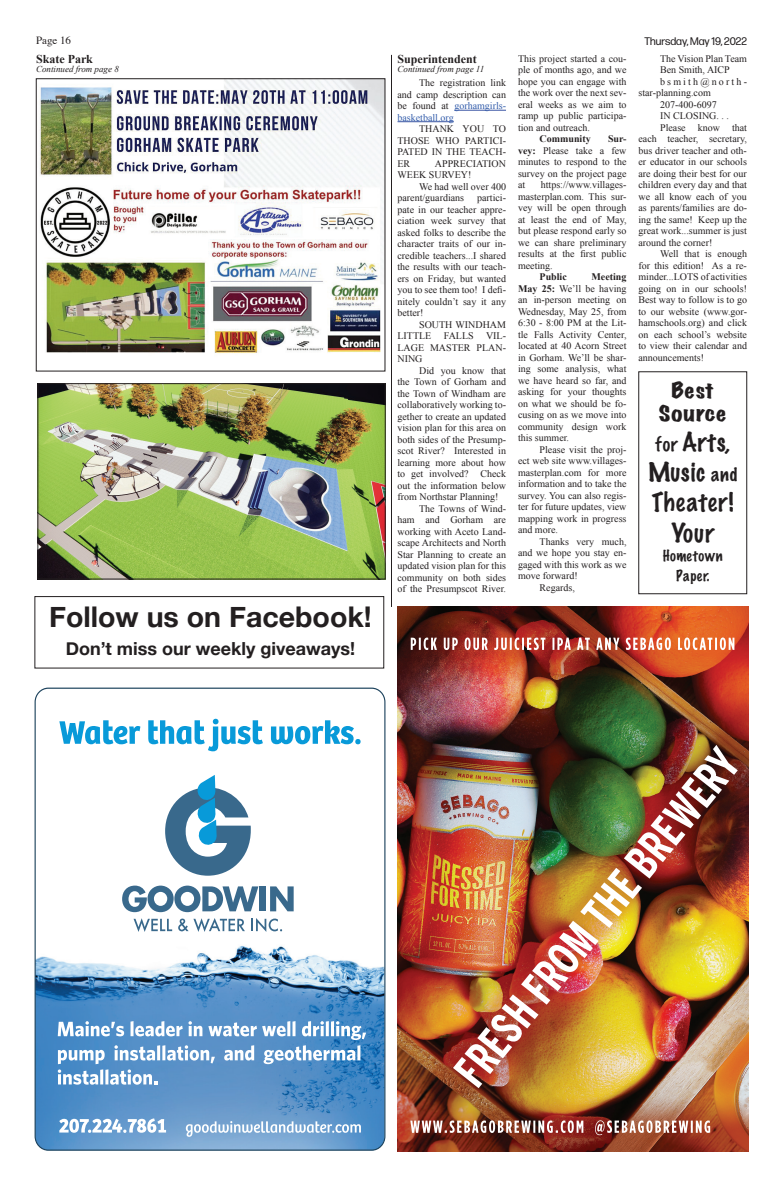
<style>
.page{position:relative;width:783px;height:1188px;background:#fff}
.page>*{position:absolute;margin:0;border:0;box-sizing:border-box;transform-origin:0 0}
.t1{font:700 28.5px "Helvetica Neue";color:#231f20}
.t2{font:100 24px/30.3px "Marker Felt";letter-spacing:.03em;color:#231f20;text-align:center}
.t3{font:expanded 19.8px/23px "Marker Felt";letter-spacing:.04em;color:#231f20;text-align:center;scale:1.14 1}
.t4{font:700 18px "Helvetica Neue";color:#231f20}
.t5{font:100 14px/20px "Marker Felt";letter-spacing:.045em;color:#231f20;text-align:center}
.t6{font:700 12px "Times New Roman";color:#231f20}
.t7{font:11px "Forma DJR Deck";color:#231f20}
.t8{font:11px "Times";color:#231f20}
.t9{font:10px/11.5px "Times New Roman";color:#231f20;text-align:justify}
.t10{font:700 10px "Times New Roman";color:#231f20}
.t11{font:10px "Times New Roman";letter-spacing:.215em;color:#231f20}
.t12{font:italic 9px "Times New Roman";color:#231f20}
.s1{color:#325caa}
.s2{font-weight:700}
.s3{font-size:18px}
</style>
<div class="page">
<svg style="left:35px;top:688px;width:350px;height:463px"></svg>
<img style="left:398px;top:607px;width:350px;height:545px">
<img style="left:424px;top:637px;width:238px;height:13px">
<img style="left:665px;top:637px;width:69px;height:13px">
<img style="left:481px;top:1120px;width:172px;height:15px">
<img style="left:672px;top:1121px;width:38px;height:12px">
<img style="left:477px;top:745px;width:261px;height:313px">
<hr style="left:454px;top:110px;width:52px;height:1px;background:#3853a3">
<hr style="left:398px;top:121px;width:56px;height:1px;background:#3853a3">
<hr style="left:391px;top:55px;width:1px;height:552px;background:#231f20">
<div style="left:638px;top:372px;width:109px;height:222px;border:1px solid #231f20"></div>
<img style="left:40px;top:385px;width:344px;height:192px">
<div style="left:38px;top:383px;width:348px;height:196px;border:1px solid #231f20"></div>
<img style="left:40px;top:80px;width:343px;height:274px">
<div style="left:36px;top:78px;width:349px;height:293px;border:1px solid #231f20"></div>
<div style="left:35px;top:596px;width:349px;height:72px;border:1px solid #231f20"></div>
<p class="t8" style="left:36px;top:30px;width:37px">Page 16</p>
<p class="t7" style="left:645px;top:34px;width:104px">Thursday, May 19, 2022</p>
<p class="t9" style="left:398px;top:77px;width:110px;text-indent:22px">The registration link and camp description can be found at <span class="s1">gorhamgirls&shy;basketball.org</span></p>
<p class="t9" style="left:398px;top:123px;width:110px;text-indent:22px">THANK YOU TO THOSE WHO PARTICI-PATED IN THE TEACH-ER</p>
<p class="t9" style="left:518px;top:53px;width:110px">This project started a cou&shy;ple of months ago, and we hope you can engage with the work over the next sev&shy;eral weeks as we aim to ramp up public participa&shy;tion and outreach.</p>
<p class="t10" style="left:540px;top:132px;width:53px">Community</p>
<p class="t9" style="left:660px;top:53px;width:88px">The Vision Plan Team</p>
<p class="t9" style="left:660px;top:64px;width:71px">Ben Smith, AICP</p>
<p class="t11" style="left:660px;top:75px;width:88px">bsmith@north-</p>
<p class="t9" style="left:639px;top:87px;width:74px">star-planning.com</p>
<p class="t9" style="left:660px;top:99px;width:58px">207-400-6097</p>
<p class="t9" style="left:660px;top:110px;width:70px">IN CLOSING. . .</p>
<p class="t9" style="left:660px;top:122px;width:88px">Please know that</p>
<p class="t9" style="left:639px;top:133px;width:110px">each teacher, secretary,</p>
<p class="t9" style="left:639px;top:145px;width:110px">bus driver teacher and oth-</p>
<p class="t9" style="left:639px;top:156px;width:110px">er educator in our schools</p>
<p class="t9" style="left:639px;top:168px;width:110px">are doing their best for our</p>
<p class="t9" style="left:639px;top:179px;width:110px">children every day and that</p>
<p class="t9" style="left:639px;top:191px;width:110px">we all know each of you</p>
<p class="t9" style="left:639px;top:202px;width:110px">as parents/families are do-</p>
<p class="t9" style="left:639px;top:214px;width:110px">ing the same! Keep up the</p>
<p class="t9" style="left:639px;top:225px;width:110px">great work...summer is just</p>
<p class="t9" style="left:639px;top:237px;width:75px">around the corner!</p>
<p class="t9" style="left:660px;top:248px;width:88px">Well that is enough</p>
<p class="t9" style="left:639px;top:260px;width:110px">for this edition! As a re-</p>
<p class="t9" style="left:639px;top:271px;width:110px">minder...LOTS of activities</p>
<p class="t9" style="left:639px;top:283px;width:110px">going on in our schools!</p>
<p class="t9" style="left:639px;top:294px;width:110px">Best way to follow is to go</p>
<p class="t9" style="left:639px;top:306px;width:110px">to our website (www.gor-</p>
<p class="t9" style="left:639px;top:317px;width:110px">hamschools.org) and click</p>
<p class="t9" style="left:639px;top:329px;width:110px">on each school’s website</p>
<p class="t9" style="left:639px;top:340px;width:110px">to view their calendar and</p>
<p class="t9" style="left:639px;top:352px;width:67px">announcements!</p>
<p class="t6" style="left:398px;top:51px;width:81px">Superintendent</p>
<p class="t12" style="left:398px;top:63px;width:88px">Continued from page 11</p>
<p class="t6" style="left:36px;top:51px;width:59px">Skate Park</p>
<p class="t12" style="left:36px;top:63px;width:84px">Continued from page 8</p>
<p class="t9" style="left:518px;top:133px;width:110px;text-indent:90px"><span class="s2">Sur&shy;vey:</span> Please take a few minutes to respond to the survey on the project page at</p>
<p class="t9" style="left:398px;top:157px;width:110px;text-indent:37px">APPRECIATION<br>WEEK SURVEY!</p>
<p class="t9" style="left:398px;top:180px;width:110px;text-indent:22px">We had well over 400 parent/guardians</p>
<p class="t9" style="left:518px;top:179px;width:110px;text-indent:23px">https://www.villages&shy;masterplan.com. This sur&shy;vey will be open through at least the end of May, but please respond early so we can share preliminary results at the first public meeting.</p>
<p class="t10" style="left:540px;top:270px;width:29px">Public</p>
<p class="t9" style="left:398px;top:192px;width:110px;text-indent:80px">partici&shy;pate in our teacher appre&shy;ciation week survey that asked folks to describe the character traits of our in&shy;credible teachers...I shared the results with our teach&shy;ers on Friday, but wanted you to see them too! I defi&shy;nitely couldn’t say it any better!</p>
<p class="t9" style="left:398px;top:318px;width:110px;text-indent:22px">SOUTH WINDHAM LITTLE FALLS VIL-LAGE MASTER PLAN-NING</p>
<p class="t9" style="left:419px;top:364px;width:88px">Did you know that</p>
<p class="t9" style="left:398px;top:376px;width:110px">the Town of Gorham and</p>
<p class="t9" style="left:398px;top:387px;width:110px">the Town of Windham are</p>
<p class="t9" style="left:398px;top:399px;width:110px">collaboratively working to-</p>
<p class="t9" style="left:398px;top:410px;width:110px">gether to create an updated</p>
<p class="t9" style="left:398px;top:422px;width:110px">vision plan for this area on</p>
<p class="t9" style="left:398px;top:433px;width:110px">both sides of the Presump-</p>
<p class="t9" style="left:398px;top:445px;width:110px">scot River? Interested in</p>
<p class="t9" style="left:398px;top:456px;width:110px">learning more about how</p>
<p class="t9" style="left:398px;top:468px;width:110px">to get involved? Check</p>
<p class="t9" style="left:398px;top:479px;width:110px">out the information below</p>
<p class="t9" style="left:398px;top:491px;width:103px">from Northstar Planning!</p>
<p class="t9" style="left:419px;top:502px;width:88px">The Towns of Wind-</p>
<p class="t9" style="left:398px;top:514px;width:110px">ham and Gorham are</p>
<p class="t9" style="left:398px;top:525px;width:110px">working with Aceto Land-</p>
<p class="t9" style="left:398px;top:537px;width:110px">scape Architects and North</p>
<p class="t9" style="left:398px;top:548px;width:110px">Star Planning to create an</p>
<p class="t9" style="left:398px;top:560px;width:110px">updated vision plan for this</p>
<p class="t9" style="left:398px;top:571px;width:110px">community on both sides</p>
<p class="t9" style="left:398px;top:583px;width:110px">of the Presumpscot River.</p>
<p class="t9" style="left:518px;top:271px;width:110px;text-indent:74px"><span class="s2">Meeting May 25:</span> We’ll be having an in-person meeting on Wednesday, May 25, from 6:30 - 8:00 PM at the Lit&shy;tle Falls Activity Center, located at 40 Acorn Street in Gorham. We’ll be shar&shy;ing some analysis, what we have heard so far, and asking for your thoughts on what we should be fo&shy;cusing on as we move into community design work this summer.</p>
<p class="t9" style="left:518px;top:444px;width:110px;text-indent:22px">Please visit the proj&shy;ect web site www.villages&shy;masterplan.com for more information and to take the survey. You can also regis&shy;ter for future updates, view mapping work in progress and more.</p>
<p class="t9" style="left:540px;top:536px;width:88px">Thanks very much,</p>
<p class="t9" style="left:518px;top:547px;width:110px">and we hope you stay en-</p>
<p class="t9" style="left:518px;top:559px;width:110px">gaged with this work as we</p>
<p class="t9" style="left:518px;top:570px;width:61px">move forward!</p>
<p class="t9" style="left:540px;top:582px;width:37px">Regards,</p>
<h3 class="t3" style="left:659px;top:379px;width:61px">Best<br>Source</h3>
<h2 class="t2" style="left:648px;top:426px;width:91px"><span class="s3">for</span> Arts,<br>Music <span class="s3">and<br></span>Theater!<br>Your</h2>
<h3 class="t5" style="left:663px;top:546px;width:62px">Hometown<br>Paper.</h3>
<h1 class="t1" style="left:49px;top:594px;width:324px">Follow us on Facebook!</h1>
<h3 class="t4" style="left:66px;top:634px;width:291px">Don’t miss our weekly giveaways!</h3>
</div>
